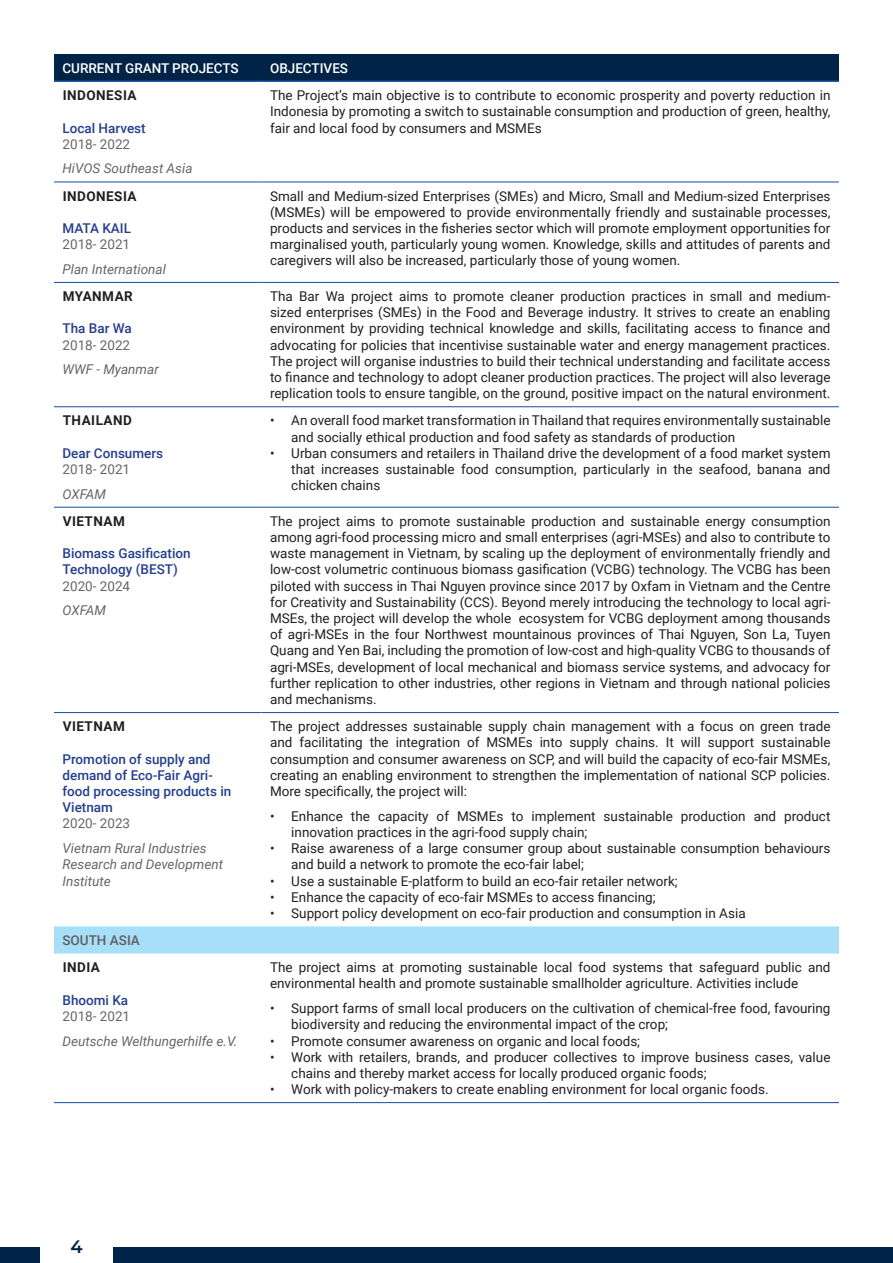
<style>
.page{position:relative;width:893px;height:1263px;background:#fff}
.page>*{position:absolute;margin:0;border:0;box-sizing:border-box;transform-origin:0 0}
.t1{font:600 18px "Montserrat";color:#002348}
.t2{font:13.5px/16.2px "Roboto";color:#231f20;text-align:justify}
.t3{font:500 13.5px/16.2px "Roboto";color:#253f8e}
.t4{font:italic 13.5px/16.2px "Roboto";color:#666}
.t5{font:700 13.5px "Roboto";letter-spacing:.035em;color:#231f20}
.t6{font:13.5px/16.2px "Roboto";color:#666}
.t7{font:500 13.5px "Roboto";color:#fff}
.t8{font:500 13.5px "Roboto";color:#5f5f62}
.s1{font-weight:400;color:#666}
.s2{font-weight:500;color:#253f8e}
</style>
<div class="page">
<div style="left:0;top:1247px;width:893px;height:16px;background:#002348"></div>
<div style="left:40px;top:1224px;width:73px;height:39px;background:#fff"></div>
<div style="left:54px;top:54px;width:785px;height:26px;background:#002348"></div>
<div style="left:54px;top:926px;width:785px;height:27px;background:#a7dff9"></div>
<hr style="left:54px;top:80px;width:207px;height:2px;background:#0f4fa0">
<hr style="left:261px;top:80px;width:578px;height:2px;background:#0f4fa0">
<hr style="left:54px;top:182px;width:207px;height:1px;background:#0f4fa0">
<hr style="left:261px;top:182px;width:578px;height:1px;background:#0f4fa0">
<hr style="left:54px;top:282px;width:207px;height:1px;background:#0f4fa0">
<hr style="left:261px;top:282px;width:578px;height:1px;background:#0f4fa0">
<hr style="left:54px;top:406px;width:207px;height:1px;background:#0f4fa0">
<hr style="left:261px;top:406px;width:578px;height:1px;background:#0f4fa0">
<hr style="left:54px;top:507px;width:207px;height:1px;background:#0f4fa0">
<hr style="left:261px;top:507px;width:578px;height:1px;background:#0f4fa0">
<hr style="left:54px;top:712px;width:207px;height:1px;background:#0f4fa0">
<hr style="left:261px;top:712px;width:578px;height:1px;background:#0f4fa0">
<hr style="left:54px;top:1102px;width:207px;height:1px;background:#0f4fa0">
<hr style="left:261px;top:1102px;width:578px;height:1px;background:#0f4fa0">
<p class="t7" style="left:63px;top:58px;width:178px">CURRENT GRANT PROJECTS</p>
<p class="t7" style="left:270px;top:58px;width:80px">OBJECTIVES</p>
<p class="t5" style="left:63px;top:86px;width:75px">INDONESIA</p>
<p class="t3" style="left:63px;top:119px;width:85px">Local Harvest<br><span class="s1">2018- 2022</span></p>
<p class="t4" style="left:63px;top:160px;width:132px">HiVOS Southeast Asia</p>
<p class="t2" style="left:270px;top:87px;width:562px">The Project’s main objective is to contribute to economic prosperity and poverty reduction in Indonesia by promoting a switch to sustainable consumption and production of green, healthy, fair and local food by consumers and MSMEs</p>
<p class="t5" style="left:63px;top:186px;width:75px">INDONESIA</p>
<p class="t6" style="left:63px;top:220px;width:70px"><span class="s2">MATA KAIL<br></span>2018- 2021</p>
<p class="t4" style="left:63px;top:260px;width:105px">Plan International</p>
<p class="t5" style="left:63px;top:287px;width:72px">MYANMAR</p>
<p class="t6" style="left:63px;top:320px;width:71px"><span class="s2">Tha Bar Wa<br></span>2018- 2022</p>
<p class="t4" style="left:63px;top:361px;width:98px">WWF - Myanmar</p>
<p class="t5" style="left:63px;top:411px;width:71px">THAILAND</p>
<p class="t3" style="left:63px;top:444px;width:102px">Dear Consumers<br><span class="s1">2018- 2021</span></p>
<p class="t4" style="left:63px;top:485px;width:45px">OXFAM</p>
<p class="t5" style="left:63px;top:512px;width:64px">VIETNAM</p>
<p class="t3" style="left:63px;top:545px;width:130px">Biomass Gasification<br>Technology (BEST)<br><span class="s1">2020- 2024</span></p>
<p class="t4" style="left:63px;top:602px;width:45px">OXFAM</p>
<p class="t5" style="left:63px;top:717px;width:64px">VIETNAM</p>
<p class="t3" style="left:63px;top:750px;width:170px">Promotion of supply and demand of Eco-Fair Agri&shy;food processing products in<br>Vietnam<br><span class="s1">2020- 2023</span></p>
<p class="t4" style="left:63px;top:840px;width:162px">Vietnam Rural Industries<br>Research and Development<br>Institute</p>
<p class="t8" style="left:63px;top:931px;width:79px">SOUTH ASIA</p>
<p class="t5" style="left:63px;top:958px;width:39px">INDIA</p>
<p class="t6" style="left:63px;top:991px;width:69px"><span class="s2">Bhoomi Ka<br></span>2018- 2021</p>
<p class="t4" style="left:63px;top:1032px;width:176px">Deutsche Welthungerhilfe e.V.</p>
<p class="t2" style="left:270px;top:187px;width:562px">Small and Medium-sized Enterprises (SMEs) and Micro, Small and Medium-sized Enterprises (MSMEs) will be empowered to provide environmentally friendly and sustainable processes, products and services in the fisheries sector which will promote employment opportunities for marginalised youth, particularly young women. Knowledge, skills and attitudes of parents and caregivers will also be increased, particularly those of young women.</p>
<p class="t2" style="left:270px;top:288px;width:562px">Tha Bar Wa project aims to promote cleaner production practices in small and medium&shy;sized enterprises (SMEs) in the Food and Beverage industry. It strives to create an enabling environment by providing technical knowledge and skills, facilitating access to finance and advocating for policies that incentivise sustainable water and energy management practices.<br>The project will organise industries to build their technical understanding and facilitate access to finance and technology to adopt cleaner production practices. The project will also leverage replication tools to ensure tangible, on the ground, positive impact on the natural environment.</p>
<p class="t2" style="left:291px;top:412px;width:541px;text-indent:-21px">• An overall food market transformation in Thailand that requires environmentally sustainable and socially ethical production and food safety as standards of production</p>
<p class="t2" style="left:291px;top:444px;width:541px;text-indent:-21px">• Urban consumers and retailers in Thailand drive the development of a food market system that increases sustainable food consumption, particularly in the seafood, banana and chicken chains</p>
<p class="t2" style="left:270px;top:512px;width:562px">The project aims to promote sustainable production and sustainable energy consumption among agri-food processing micro and small enterprises (agri-MSEs) and also to contribute to waste management in Vietnam, by scaling up the deployment of environmentally friendly and low-cost volumetric continuous biomass gasification (VCBG) technology. The VCBG has been piloted with success in Thai Nguyen province since 2017 by Oxfam in Vietnam and the Centre for Creativity and Sustainability (CCS). Beyond merely introducing the technology to local agri-MSEs, the project will develop the whole ecosystem for VCBG deployment among thousands of agri-MSEs in the four Northwest mountainous provinces of Thai Nguyen, Son La, Tuyen Quang and Yen Bai, including the promotion of low-cost and high-quality VCBG to thousands of agri-MSEs, development of local mechanical and biomass service systems, and advocacy for further replication to other industries, other regions in Vietnam and through national policies and mechanisms.</p>
<p class="t2" style="left:270px;top:718px;width:562px">The project addresses sustainable supply chain management with a focus on green trade and facilitating the integration of MSMEs into supply chains. It will support sustainable consumption and consumer awareness on SCP, and will build the capacity of eco-fair MSMEs, creating an enabling environment to strengthen the implementation of national SCP policies.<br>More specifically, the project will:</p>
<p class="t2" style="left:291px;top:807px;width:541px;text-indent:-21px">• Enhance the capacity of MSMEs to implement sustainable production and product innovation practices in the agri-food supply chain;</p>
<p class="t2" style="left:291px;top:840px;width:541px;text-indent:-21px">• Raise awareness of a large consumer group about sustainable consumption behaviours and build a network to promote the eco-fair label;</p>
<p class="t2" style="left:270px;top:872px;width:409px">• Use a sustainable E-platform to build an eco-fair retailer network;</p>
<p class="t2" style="left:270px;top:888px;width:387px">• Enhance the capacity of eco-fair MSMEs to access financing;</p>
<p class="t2" style="left:270px;top:904px;width:477px">• Support policy development on eco-fair production and consumption in Asia</p>
<p class="t2" style="left:270px;top:959px;width:562px">The project aims at promoting sustainable local food systems that safeguard public and environmental health and promote sustainable smallholder agriculture. Activities include</p>
<p class="t2" style="left:291px;top:1000px;width:541px;text-indent:-21px">• Support farms of small local producers on the cultivation of chemical-free food, favouring biodiversity and reducing the environmental impact of the crop;</p>
<p class="t2" style="left:270px;top:1032px;width:372px">• Promote consumer awareness on organic and local foods;</p>
<p class="t2" style="left:291px;top:1048px;width:541px;text-indent:-21px">• Work with retailers, brands, and producer collectives to improve business cases, value chains and thereby market access for locally produced organic foods;</p>
<p class="t2" style="left:270px;top:1081px;width:500px">• Work with policy-makers to create enabling environment for local organic foods.</p>
<h1 class="t1" style="left:70px;top:1234px;width:14px">4</h1>
</div>
